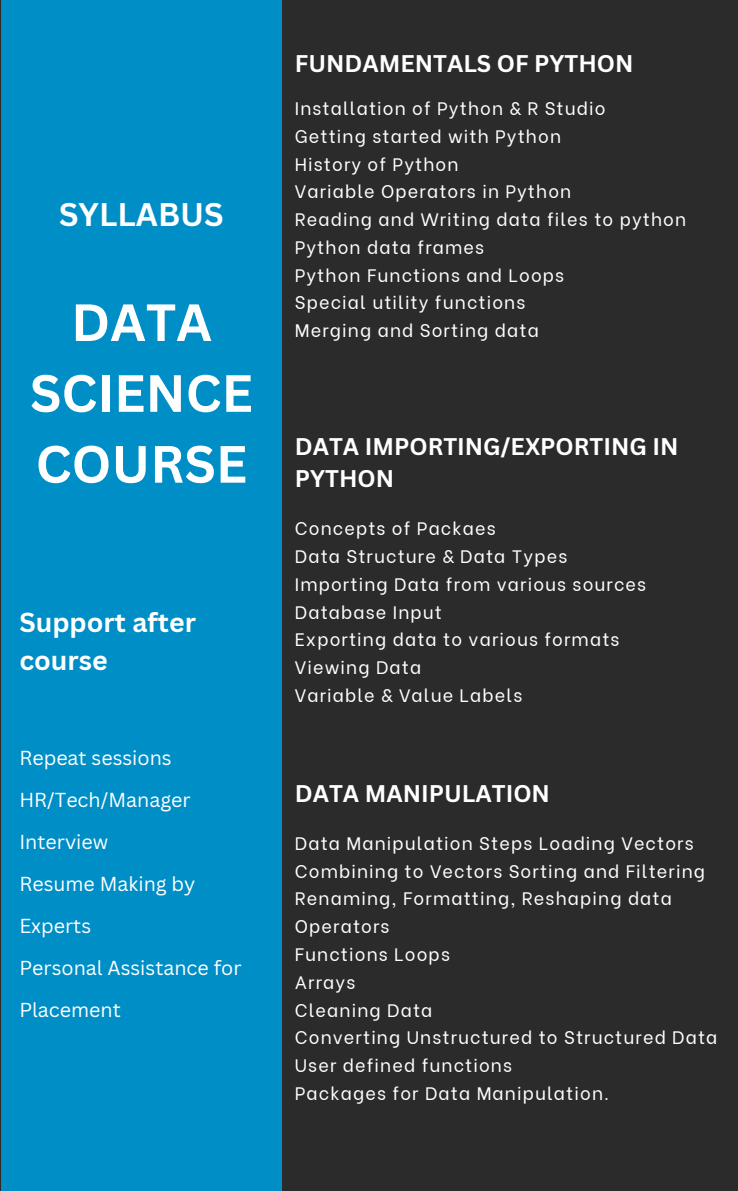
<style>
.page{position:relative;width:738px;height:1191px;background:#fff}
.page>*{position:absolute;margin:0;border:0;box-sizing:border-box;transform-origin:0 0}
.t1{font:700 51.2px/70.8px "Canva Sans";color:#fff;text-align:center}
.t2{font:700 31.8px "Canva Sans";color:#fff}
.t3{font:700 26.7px/37.5px "Canva Sans";color:#fff}
.t4{font:700 23.5px/32.7px "Canva Sans";color:#fff}
.t5{font:19.7px/42px "Canva Sans";color:#fff}
.t6{font:18px/27.8px "Be Vietnam";letter-spacing:.065em;color:#fff}
</style>
<div class="page">
<div style="left:0;top:0;width:737px;height:1190px;background:#2b2b2b"></div>
<div style="left:1px;top:0;width:280px;height:1190px;background:#008ec6"></div>
<p class="t2" style="left:59px;top:191px;width:166px">SYLLABUS</p>
<p class="t1" style="left:30px;top:286px;width:224px">DATA<br>SCIENCE<br>COURSE</p>
<p class="t3" style="left:19px;top:603px;width:178px">Support after course</p>
<p class="t5" style="left:19px;top:736px;width:154px">Repeat sessions</p>
<p class="t5" style="left:19px;top:778px;width:173px">HR/Tech/Manager<br>Interview</p>
<p class="t5" style="left:19px;top:862px;width:177px">Resume Making by<br>Experts</p>
<p class="t5" style="left:19px;top:946px;width:224px">Personal Assistance for<br>Placement</p>
<p class="t4" style="left:294px;top:46px;width:340px">FUNDAMENTALS OF PYTHON</p>
<p class="t6" style="left:294px;top:93px;width:312px">Installation of Python &amp; R Studio</p>
<p class="t6" style="left:294px;top:120px;width:267px">Getting started with Python</p>
<p class="t6" style="left:294px;top:148px;width:165px">History of Python</p>
<p class="t6" style="left:294px;top:176px;width:278px">Variable Operators in Python</p>
<p class="t6" style="left:294px;top:204px;width:392px">Reading and Writing data files to python</p>
<p class="t6" style="left:294px;top:231px;width:191px">Python data frames</p>
<p class="t6" style="left:294px;top:259px;width:271px">Python Functions and Loops</p>
<p class="t6" style="left:294px;top:287px;width:232px">Special utility functions</p>
<p class="t6" style="left:294px;top:315px;width:245px">Merging and Sorting data</p>
<p class="t4" style="left:294px;top:429px;width:385px">DATA IMPORTING/EXPORTING IN<br>PYTHON</p>
<p class="t6" style="left:294px;top:513px;width:202px">Concepts of Packaes</p>
<p class="t6" style="left:294px;top:540px;width:274px">Data Structure &amp; Data Types</p>
<p class="t6" style="left:294px;top:568px;width:352px">Importing Data from various sources</p>
<p class="t6" style="left:294px;top:596px;width:148px">Database Input</p>
<p class="t6" style="left:294px;top:624px;width:326px">Exporting data to various formats</p>
<p class="t6" style="left:294px;top:651px;width:128px">Viewing Data</p>
<p class="t6" style="left:294px;top:679px;width:229px">Variable &amp; Value Labels</p>
<p class="t4" style="left:294px;top:776px;width:256px">DATA MANIPULATION</p>
<p class="t6" style="left:294px;top:827px;width:400px">Data Manipulation Steps Loading Vectors</p>
<p class="t6" style="left:294px;top:855px;width:411px">Combining to Vectors Sorting and Filtering<br>Renaming, Formatting, Reshaping data<br>Operators</p>
<p class="t6" style="left:294px;top:938px;width:156px">Functions Loops</p>
<p class="t6" style="left:294px;top:966px;width:62px">Arrays</p>
<p class="t6" style="left:294px;top:994px;width:139px">Cleaning Data</p>
<p class="t6" style="left:294px;top:1021px;width:424px">Converting Unstructured to Structured Data</p>
<p class="t6" style="left:294px;top:1049px;width:219px">User defined functions</p>
<p class="t6" style="left:294px;top:1077px;width:315px">Packages for Data Manipulation.</p>
</div>
